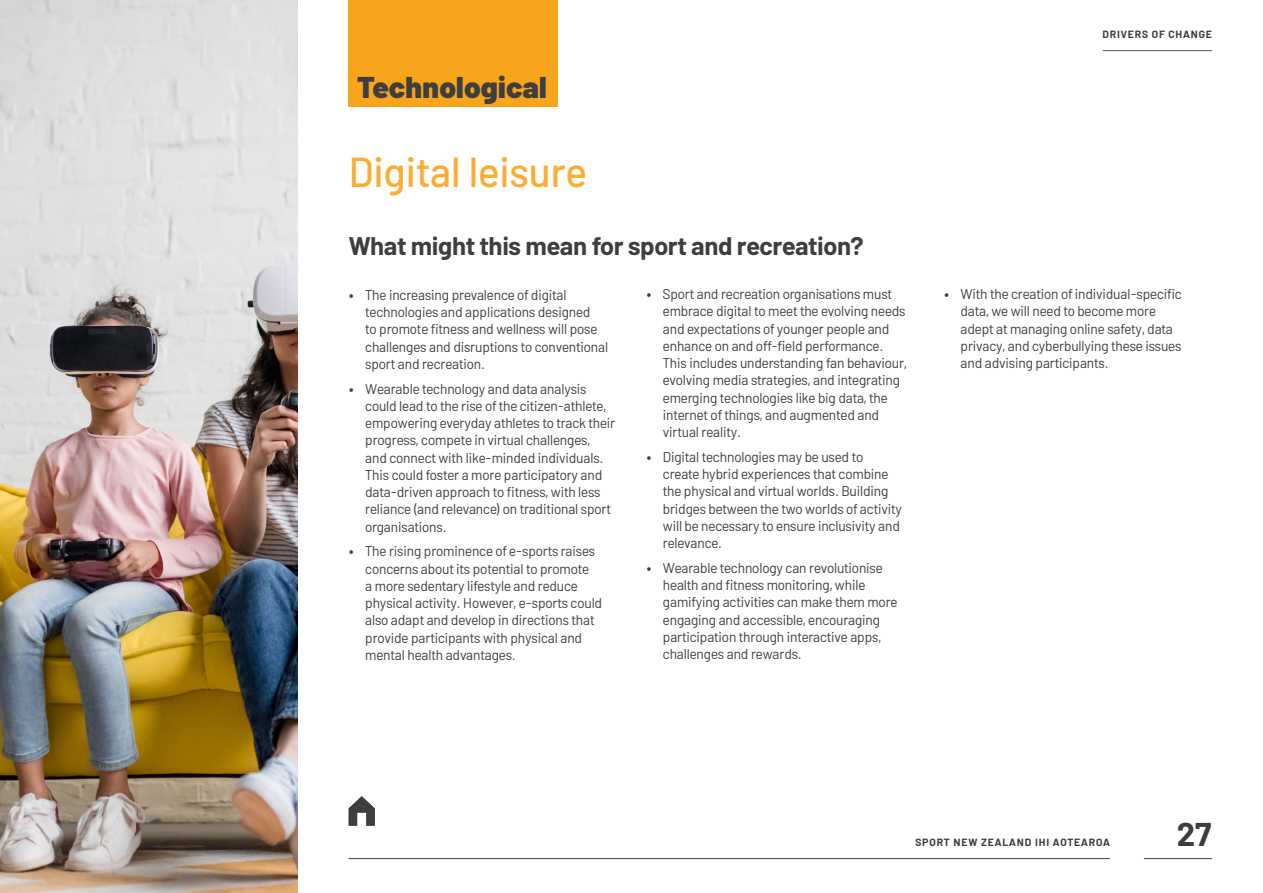
<style>
.page{position:relative;width:1263px;height:893px;background:#fff}
.page>*{position:absolute;margin:0;border:0;box-sizing:border-box;transform-origin:0 0}
.Barlow_Text_Bold_GREY{font:500 42px "Barlow";color:#fbad33}
.t1{font:700 33px "Barlow";color:#3e3e3f}
.t2{font:900 30px "Barlow";letter-spacing:.005em;color:#3e3e3f}
._2ND_HEAD_Question{font:700 25.5px "Barlow";letter-spacing:-.015em;color:#3e3e3f}
.t3{font:14.25px/17.2px "Barlow";letter-spacing:-.01em;color:#3e3e3f}
.t4{font:700 10.5px "Barlow";letter-spacing:.08em;color:#3e3e3f}
.s1{font-weight:700}
</style>
<div class="page">
<div style="left:349px;top:0;width:209px;height:106px;background:#f9a51b"></div>
<img style="left:0;top:0;width:298px;height:893px">
<hr style="left:349px;top:858px;width:761px;height:1px;background:#3e3e3f">
<hr style="left:1144px;top:858px;width:68px;height:1px;background:#3e3e3f">
<hr style="left:1103px;top:50px;width:109px;height:1px;background:#57585a">
<svg style="left:349px;top:796px;width:26px;height:30px"></svg>
<h3 class="t2" style="left:357px;top:64px;width:191px">Technological</h3>
<p class="Barlow_Text_Bold_GREY" style="left:349px;top:141px;width:240px">Digital leisure</p>
<p class="_2ND_HEAD_Question" style="left:349px;top:227px;width:516px">What might this mean for sport and recreation?</p>
<p class="t3" style="left:663px;top:284px;width:245px;text-indent:-17px"><span class="s1">•</span> Sport and recreation organisations must embrace digital to meet the evolving needs and expectations of younger people and enhance on and off-field performance.<br>This includes understanding fan behaviour, evolving media strategies, and integrating emerging technologies like big data, the internet of things, and augmented and virtual reality.</p>
<p class="t3" style="left:663px;top:447px;width:240px;text-indent:-17px"><span class="s1">•</span> Digital technologies may be used to create hybrid experiences that combine the physical and virtual worlds. Building bridges between the two worlds of activity will be necessary to ensure inclusivity and relevance.</p>
<p class="t3" style="left:663px;top:558px;width:236px;text-indent:-17px"><span class="s1">•</span> Wearable technology can revolutionise health and fitness monitoring, while gamifying activities can make them more engaging and accessible, encouraging participation through interactive apps, challenges and rewards.</p>
<p class="t3" style="left:365px;top:285px;width:244px;text-indent:-17px"><span class="s1">•</span> The increasing prevalence of digital technologies and applications designed<br>to promote fitness and wellness will pose challenges and disruptions to conventional sport and recreation.</p>
<p class="t3" style="left:365px;top:379px;width:252px;text-indent:-17px"><span class="s1">•</span> Wearable technology and data analysis could lead to the rise of the citizen-athlete, empowering everyday athletes to track their progress, compete in virtual challenges, and connect with like-minded individuals.<br>This could foster a more participatory and data-driven approach to fitness, with less reliance (and relevance) on traditional sport organisations.</p>
<p class="t3" style="left:365px;top:541px;width:238px;text-indent:-17px"><span class="s1">•</span> The rising prominence of e-sports raises concerns about its potential to promote<br>a more sedentary lifestyle and reduce physical activity. However, e-sports could also adapt and develop in directions that provide participants with physical and mental health advantages.</p>
<p class="t4" style="left:1102px;top:27px;width:111px">DRIVERS OF CHANGE</p>
<p class="t3" style="left:960px;top:284px;width:223px;text-indent:-17px"><span class="s1">•</span> With the creation of individual-specific data, we will need to become more adept at managing online safety, data privacy, and cyberbullying these issues and advising participants.</p>
<p class="t4" style="left:915px;top:835px;width:196px">SPORT NEW ZEALAND IHI AOTEAROA</p>
<h2 class="t1" style="left:1177px;top:810px;width:36px">27</h2>
</div>
